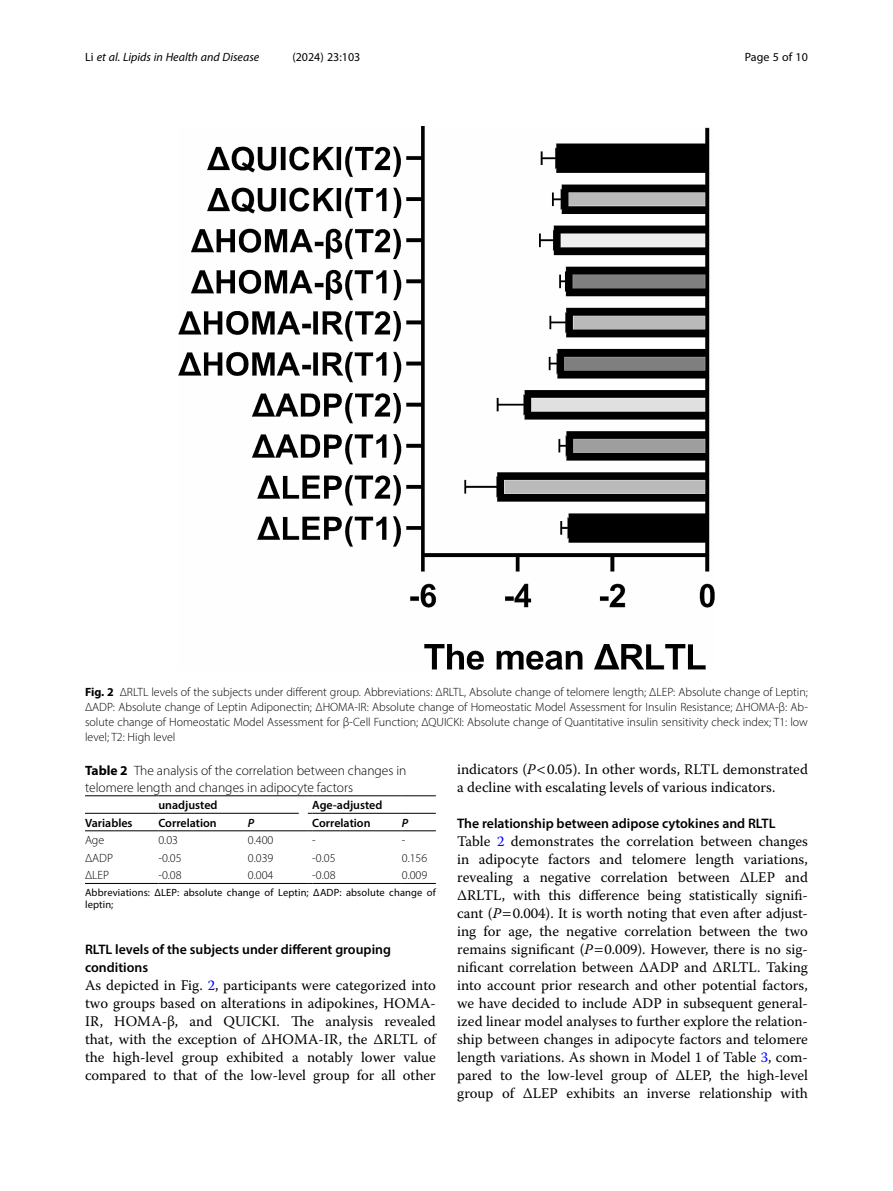
<style>
.page{position:relative;width:893px;height:1191px;background:#fff}
.page>*{position:absolute;margin:0;border:0;box-sizing:border-box;transform-origin:0 0}
.Body_Text{font:14.7px/18px "Warnock Pro";color:#000;text-align:justify}
.Head_2{font:600 13.8px/18px "Myriad Pro";color:#000}
.Table_Caption{font:300 13.5px/16.5px "Myriad Pro";color:#000}
.Figure_Caption{font:300 12px/15px "Myriad Pro";color:#000;text-align:justify}
.Table_Body{font:300 12px "Myriad Pro";color:#000}
.Table_Head{font:600 12px "Myriad Pro";color:#000}
.t1{font:italic 12px "Myriad Pro";color:#000}
.t2{font:12px "Myriad Pro";color:#000}
.Table_Head_Bridge_Ru{font:600 12px "Myriad Pro";color:#000}
.Table_Head-2{font:italic 600 12px "Myriad Pro";color:#000}
.Table_Footnote{font:10.5px/12.8px "Myriad Pro";letter-spacing:.01em;color:#000}
.s1{font-style:normal}
.s2{font-weight:700}
.s3{color:#00f}
.s4{font-style:italic}
</style>
<div class="page">
<hr style="left:85px;top:813px;width:73px;height:1px;background:#000">
<hr style="left:85px;top:830px;width:73px;height:1px;background:#000">
<hr style="left:158px;top:830px;width:90px;height:1px;background:#000">
<hr style="left:248px;top:830px;width:60px;height:1px;background:#000">
<hr style="left:312px;top:830px;width:90px;height:1px;background:#000">
<hr style="left:402px;top:830px;width:34px;height:1px;background:#000">
<hr style="left:158px;top:883px;width:90px;height:1px;background:#000">
<hr style="left:248px;top:883px;width:60px;height:1px;background:#000">
<hr style="left:312px;top:883px;width:90px;height:1px;background:#000">
<hr style="left:402px;top:883px;width:34px;height:1px;background:#000">
<hr style="left:85px;top:883px;width:73px;height:1px;background:#000">
<hr style="left:85px;top:795px;width:73px;height:1px;background:#000">
<hr style="left:312px;top:795px;width:90px;height:1px;background:#000">
<hr style="left:402px;top:795px;width:34px;height:1px;background:#000">
<hr style="left:312px;top:813px;width:90px;height:1px;background:#000">
<hr style="left:402px;top:813px;width:34px;height:1px;background:#000">
<hr style="left:158px;top:795px;width:90px;height:1px;background:#000">
<hr style="left:248px;top:795px;width:60px;height:1px;background:#000">
<hr style="left:158px;top:813px;width:141px;height:1px;background:#000">
<img style="left:178px;top:126px;width:536px;height:543px">
<p class="t1" style="left:85px;top:50px;width:176px"><span class="s1">Li</span> et al. Lipids in Health and Disease</p>
<p class="t2" style="left:292px;top:50px;width:70px">(2024) 23:103</p>
<p class="t2" style="left:745px;top:50px;width:65px">Page 5 of 10</p>
<p class="Figure_Caption" style="left:85px;top:684px;width:724px"><span class="s2">Fig. 2</span> ΔRLTL levels of the subjects under different group. Abbreviations: ΔRLTL, Absolute change of telomere length; ΔLEP: Absolute change of Leptin; ΔADP: Absolute change of Leptin Adiponectin; ΔHOMA-IR: Absolute change of Homeostatic Model Assessment for Insulin Resistance; ΔHOMA-β: Ab&shy;solute change of Homeostatic Model Assessment for β-Cell Function; ΔQUICKI: Absolute change of Quantitative insulin sensitivity check index; T1: low level; T2: High level</p>
<p class="Table_Caption" style="left:85px;top:762px;width:323px"><span class="s2">Table 2</span> The analysis of the correlation between changes in telomere length and changes in adipocyte factors</p>
<p class="Table_Head_Bridge_Ru" style="left:158px;top:797px;width:61px">unadjusted</p>
<p class="Table_Head" style="left:312px;top:797px;width:72px">Age-adjusted</p>
<p class="Table_Head" style="left:85px;top:815px;width:49px">Variables</p>
<p class="Table_Head" style="left:158px;top:815px;width:60px">Correlation</p>
<p class="Table_Head-2" style="left:248px;top:815px;width:8px">P</p>
<p class="Table_Head" style="left:312px;top:815px;width:60px">Correlation</p>
<p class="Table_Head-2" style="left:402px;top:815px;width:8px">P</p>
<p class="Table_Body" style="left:85px;top:833px;width:21px">Age</p>
<p class="Table_Body" style="left:158px;top:833px;width:21px">0.03</p>
<p class="Table_Body" style="left:248px;top:833px;width:27px">0.400</p>
<p class="Table_Body" style="left:312px;top:833px;width:5px">-</p>
<p class="Table_Body" style="left:402px;top:833px;width:5px">-</p>
<p class="Table_Body" style="left:85px;top:850px;width:30px">ΔADP</p>
<p class="Table_Body" style="left:158px;top:850px;width:25px">-0.05</p>
<p class="Table_Body" style="left:248px;top:850px;width:27px">0.039</p>
<p class="Table_Body" style="left:312px;top:850px;width:25px">-0.05</p>
<p class="Table_Body" style="left:402px;top:850px;width:27px">0.156</p>
<p class="Table_Body" style="left:85px;top:868px;width:26px">ΔLEP</p>
<p class="Table_Body" style="left:158px;top:868px;width:25px">-0.08</p>
<p class="Table_Body" style="left:248px;top:868px;width:27px">0.004</p>
<p class="Table_Body" style="left:312px;top:868px;width:25px">-0.08</p>
<p class="Table_Body" style="left:402px;top:868px;width:27px">0.009</p>
<p class="Table_Footnote" style="left:85px;top:885px;width:352px">Abbreviations: ΔLEP: absolute change of Leptin; ΔADP: absolute change of leptin;</p>
<p class="Head_2" style="left:85px;top:940px;width:307px">RLTL levels of the subjects under different grouping conditions</p>
<p class="Body_Text" style="left:85px;top:976px;width:352px">As depicted in Fig. <span class="s3">2</span>, participants were categorized into two groups based on alterations in adipokines, HOMA-IR, HOMA-β, and QUICKI. The analysis revealed that, with the exception of ΔHOMA-IR, the ΔRLTL of the high-level group exhibited a notably lower value compared to that of the low-level group for all other</p>
<p class="Body_Text" style="left:457px;top:760px;width:352px">indicators (<span class="s4">P</span> 0.05). In other words, RLTL demonstrated a decline with escalating levels of various indicators.</p>
<p class="Head_2" style="left:457px;top:814px;width:320px">The relationship between adipose cytokines and RLTL</p>
<p class="Body_Text" style="left:457px;top:832px;width:352px">Table <span class="s3">2</span> demonstrates the correlation between changes in adipocyte factors and telomere length variations, revealing a negative correlation between ΔLEP and ΔRLTL, with this difference being statistically signifi&shy;cant (<span class="s4">P</span> 0.004). It is worth noting that even after adjust&shy;ing for age, the negative correlation between the two remains significant (<span class="s4">P</span> 0.009). However, there is no sig&shy;nificant correlation between ΔADP and ΔRLTL. Taking into account prior research and other potential factors, we have decided to include ADP in subsequent general&shy;ized linear model analyses to further explore the relation&shy;ship between changes in adipocyte factors and telomere length variations. As shown in Model 1 of Table <span class="s3">3</span>, com&shy;pared to the low-level group of ΔLEP, the high-level group of ΔLEP exhibits an inverse relationship with</p>
</div>
